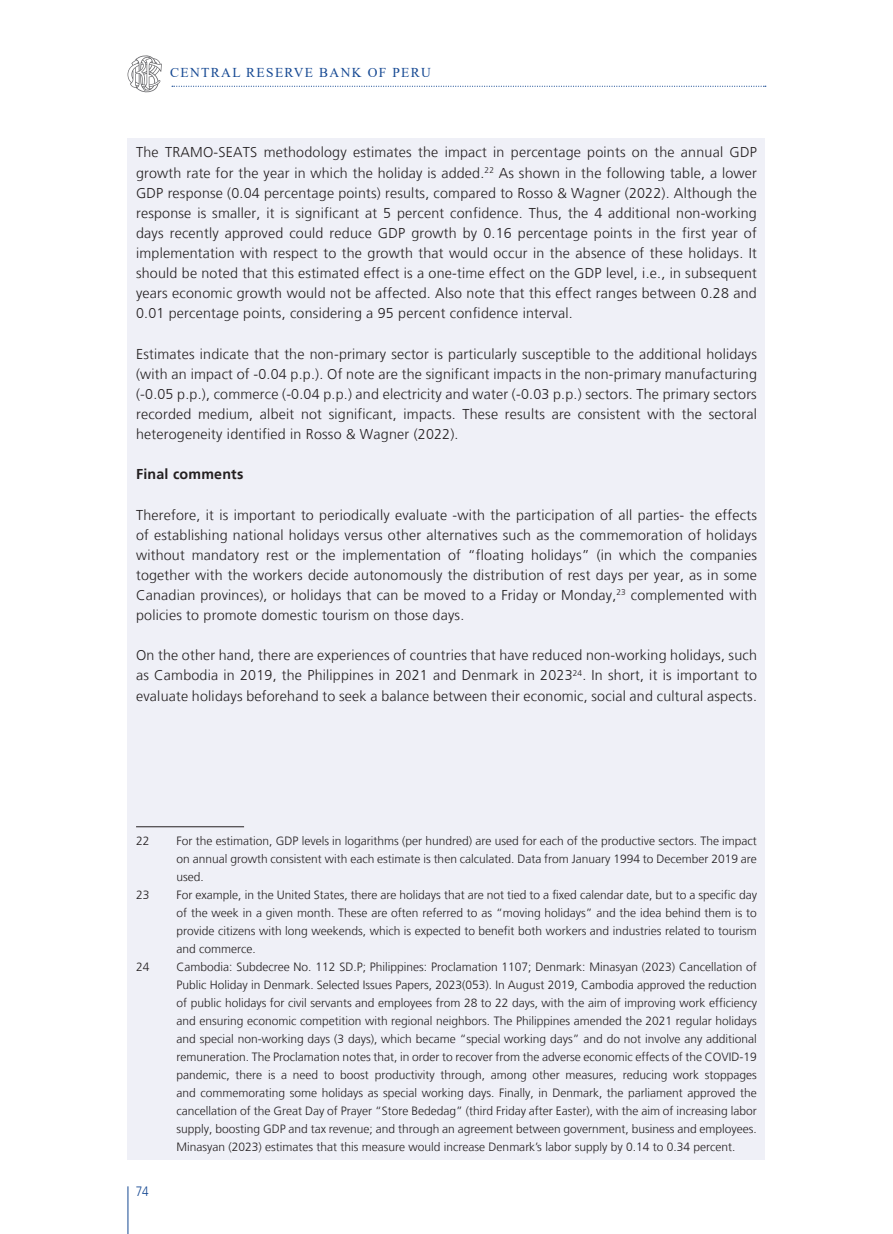
<style>
.page{position:relative;width:893px;height:1234px;background:#fff}
.page>*{position:absolute;margin:0;border:0;box-sizing:border-box;transform-origin:0 0}
.t1{font:300 14.25px/20.1px "Frutiger LT";letter-spacing:.015em;color:#231f20;text-align:justify}
.t2{font:700 14.25px "Frutiger LT";letter-spacing:.015em;color:#231f20}
.t3{font:13.5px "Times New Roman";letter-spacing:.1em;color:#164993}
.t4{font:300 13.5px "Frutiger LT";color:#164993;scale:.88 1}
.PIE{font:300 12px/18px "Frutiger LT";color:#231f20;text-align:justify}
</style>
<div class="page">
<svg style="left:172px;top:86px;width:594px;height:1px"></svg>
<hr style="left:128px;top:1185px;width:1px;height:48px;background:#164993">
<svg style="left:128px;top:55px;width:34px;height:38px"></svg>
<div style="left:128px;top:138px;width:637px;height:1021px;background:#eff0f7"></div>
<hr style="left:136px;top:826px;width:108px;height:1px;background:#231f20">
<p class="t3" style="left:170px;top:63px;width:262px">CENTRAL RESERVE BANK OF PERU</p>
<p class="t1" style="left:136px;top:143px;width:622px">The TRAMO-SEATS methodology estimates the impact in percentage points on the annual GDP growth rate for the year in which the holiday is added.<sup>22</sup> As shown in the following table, a lower GDP response (0.04 percentage points) results, compared to Rosso &amp; Wagner (2022). Although the response is smaller, it is significant at 5 percent confidence. Thus, the 4 additional non-working days recently approved could reduce GDP growth by 0.16 percentage points in the first year of implementation with respect to the growth that would occur in the absence of these holidays. It should be noted that this estimated effect is a one-time effect on the GDP level, i.e., in subsequent years economic growth would not be affected. Also note that this effect ranges between 0.28 and 0.01 percentage points, considering a 95 percent confidence interval.</p>
<p class="t1" style="left:136px;top:344px;width:622px">Estimates indicate that the non-primary sector is particularly susceptible to the additional holidays (with an impact of -0.04 p.p.). Of note are the significant impacts in the non-primary manufacturing (-0.05 p.p.), commerce (-0.04 p.p.) and electricity and water (-0.03 p.p.) sectors. The primary sectors recorded medium, albeit not significant, impacts. These results are consistent with the sectoral heterogeneity identified in Rosso &amp; Wagner (2022).</p>
<p class="t2" style="left:136px;top:466px;width:109px">Final comments</p>
<p class="t1" style="left:136px;top:504px;width:622px">Therefore, it is important to periodically evaluate -with the participation of all parties- the effects of establishing national holidays versus other alternatives such as the commemoration of holidays without mandatory rest or the implementation of “floating holidays” (in which the companies together with the workers decide autonomously the distribution of rest days per year, as in some Canadian provinces), or holidays that can be moved to a Friday or Monday,<sup>23</sup> complemented with policies to promote domestic tourism on those days.</p>
<p class="t1" style="left:136px;top:645px;width:622px">On the other hand, there are experiences of countries that have reduced non-working holidays, such as Cambodia in 2019, the Philippines in 2021 and Denmark in 2023<sup>24</sup>. In short, it is important to evaluate holidays beforehand to seek a balance between their economic, social and cultural aspects.</p>
<p class="PIE" style="left:136px;top:831px;width:15px">22</p>
<p class="PIE" style="left:177px;top:831px;width:582px">For the estimation, GDP levels in logarithms (per hundred) are used for each of the productive sectors. The impact on annual growth consistent with each estimate is then calculated. Data from January 1994 to December 2019 are used.</p>
<p class="PIE" style="left:136px;top:885px;width:15px">23</p>
<p class="PIE" style="left:177px;top:885px;width:582px">For example, in the United States, there are holidays that are not tied to a fixed calendar date, but to a specific day of the week in a given month. These are often referred to as “moving holidays” and the idea behind them is to provide citizens with long weekends, which is expected to benefit both workers and industries related to tourism and commerce.</p>
<p class="PIE" style="left:136px;top:957px;width:15px">24</p>
<p class="PIE" style="left:177px;top:957px;width:582px">Cambodia: Subdecree No. 112 SD.P; Philippines: Proclamation 1107; Denmark: Minasyan (2023) Cancellation of Public Holiday in Denmark. Selected Issues Papers, 2023(053). In August 2019, Cambodia approved the reduction of public holidays for civil servants and employees from 28 to 22 days, with the aim of improving work efficiency and ensuring economic competition with regional neighbors. The Philippines amended the 2021 regular holidays and special non-working days (3 days), which became “special working days” and do not involve any additional remuneration. The Proclamation notes that, in order to recover from the adverse economic effects of the COVID-19 pandemic, there is a need to boost productivity through, among other measures, reducing work stoppages and commemorating some holidays as special working days. Finally, in Denmark, the parliament approved the cancellation of the Great Day of Prayer “Store Bededag” (third Friday after Easter), with the aim of increasing labor supply, boosting GDP and tax revenue; and through an agreement between government, business and employees.<br>Minasyan (2023) estimates that this measure would increase Denmark’s labor supply by 0.14 to 0.34 percent.</p>
<p class="t4" style="left:136px;top:1183px;width:16px">74</p>
</div>
